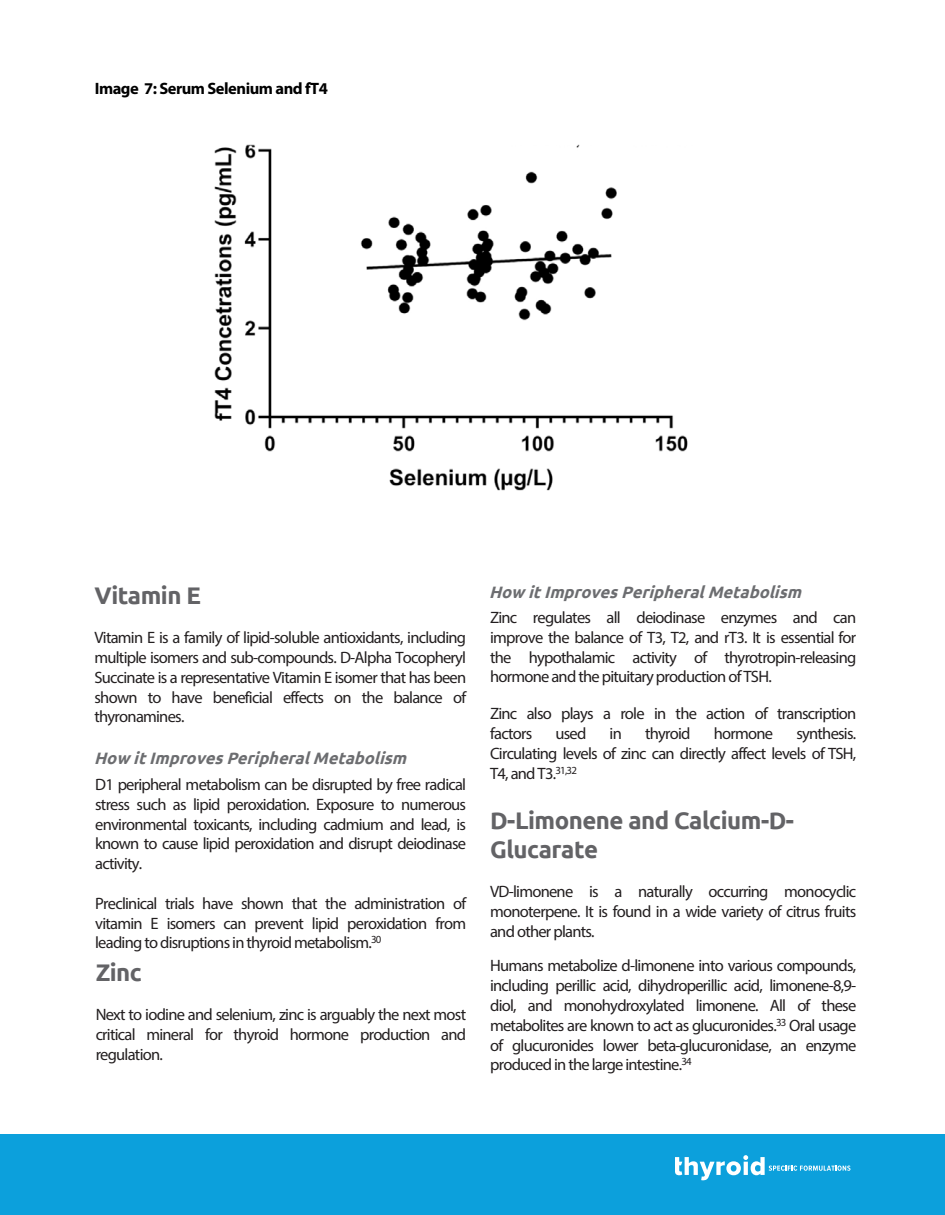
<style>
.page{position:relative;width:945px;height:1215px;background:#fff}
.page>*{position:absolute;margin:0;border:0;box-sizing:border-box;transform-origin:0 0}
.t1{font:700 24px/28.8px "Ubuntu";letter-spacing:-.02em;color:#636366}
.t2{font:16.5px/19.8px "Myriad Pro";letter-spacing:-.045em;color:#231f20;text-align:justify}
.t3{font:italic 700 16.5px "Ubuntu";color:#6c6d70}
.t4{font:700 16.5px "Myriad Pro";letter-spacing:-.03em;color:#000}
</style>
<div class="page">
<div style="left:0;top:1134px;width:945px;height:81px;background:#0ca0dc"></div>
<svg style="left:675px;top:1155px;width:175px;height:25px"></svg>
<img style="left:214px;top:144px;width:474px;height:347px">
<p class="t4" style="left:95px;top:77px;width:235px">Image 7: Serum Selenium and fT4</p>
<h1 class="t1" style="left:94px;top:581px;width:108px">Vitamin E</h1>
<p class="t2" style="left:94px;top:627px;width:373px">Vitamin E is a family of lipid-soluble antioxidants, including multiple isomers and sub-compounds. D-Alpha Tocopheryl Succinate is a representative Vitamin E isomer that has been shown to have beneficial effects on the balance of thyronamines.</p>
<p class="t3" style="left:94px;top:748px;width:319px">How itImprovesPeripheralMetabolism</p>
<p class="t2" style="left:95px;top:774px;width:373px">D1 peripheral metabolism can be disrupted by free radical stress such as lipid peroxidation. Exposure to numerous environmental toxicants, including cadmium and lead, is known to cause lipid peroxidation and disrupt deiodinase activity.</p>
<p class="t2" style="left:95px;top:893px;width:373px">Preclinical trials have shown that the administration of vitamin E isomers can prevent lipid peroxidation from leading to disruptions in thyroid metabolism.<sup>30</sup></p>
<h1 class="t1" style="left:96px;top:958px;width:48px">Zinc</h1>
<p class="t2" style="left:96px;top:1005px;width:372px">Next to iodine and selenium, zinc is arguably the next most critical mineral for thyroid hormone production and regulation.</p>
<p class="t3" style="left:489px;top:582px;width:319px">How itImprovesPeripheralMetabolism</p>
<p class="t2" style="left:490px;top:607px;width:368px">Zinc regulates all deiodinase enzymes and can improve the balance of T3, T2, and rT3. It is essential for the hypothalamic activity of thyrotropin-releasing hormone and the pituitary production of TSH.</p>
<p class="t2" style="left:490px;top:704px;width:368px">Zinc also plays a role in the action of transcription factors</p>
<p class="t2" style="left:490px;top:723px;width:368px;text-indent:306px">synthesis.<br>Circulating levels of zinc can directly affect levels of TSH, T4, and T3.<sup>31,32</sup></p>
<h1 class="t1" style="left:490px;top:806px;width:305px">D-Limonene and Calcium-D-<br>Glucarate</h1>
<p class="t2" style="left:490px;top:881px;width:368px">VD-limonene is a naturally occurring monocyclic monoterpene. It is found in a wide variety of citrus fruits and other plants.</p>
<p class="t2" style="left:490px;top:956px;width:368px">Humans metabolize d-limonene into various compounds, including perillic acid, dihydroperillic acid, limonene-8,9- diol, and monohydroxylated limonene. All of these metabolites are known to act as glucuronides.<sup>33</sup> Oral usage of glucuronides lower beta-glucuronidase, an enzyme produced in the large intestine.<sup>34</sup></p>
<p class="t2" style="left:555px;top:723px;width:32px">used</p>
<p class="t2" style="left:610px;top:723px;width:14px">in</p>
<p class="t2" style="left:645px;top:723px;width:47px">thyroid</p>
<p class="t2" style="left:714px;top:723px;width:61px">hormone</p>
</div>
